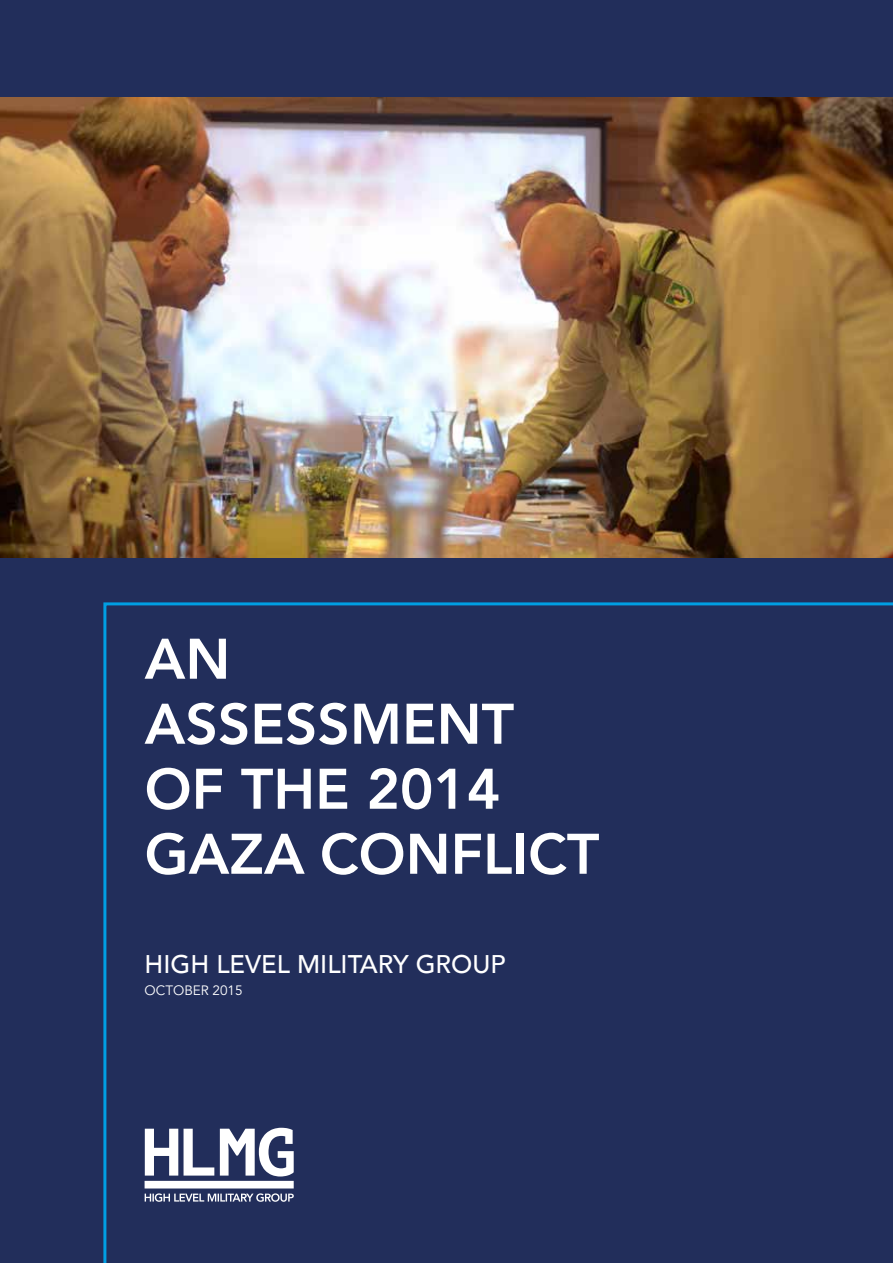
<style>
.page{position:relative;width:893px;height:1263px;background:#222e5b}
.page>*{position:absolute;margin:0;border:0;box-sizing:border-box;transform-origin:0 0}
.t1{font:800 56.55px/64.9px "Avenir";color:#fff}
.t2{font:500 25.5px "Avenir";color:#fff}
.t3{font:13.5px "Avenir";color:#fff}
</style>
<div class="page">
<svg style="left:103px;top:602px;width:790px;height:661px"></svg>
<img style="left:0;top:98px;width:893px;height:460px">
<svg style="left:145px;top:1193px;width:149px;height:9px"></svg>
<svg style="left:145px;top:1128px;width:149px;height:48px"></svg>
<div style="left:145px;top:1181px;width:149px;height:7px;background:#fff"></div>
<p class="t1" style="left:145px;top:626px;width:456px">AN<br>ASSESSMENT<br>OF THE 2014<br>GAZA CONFLICT</p>
<p class="t2" style="left:145px;top:947px;width:362px">HIGH LEVEL MILITARY GROUP</p>
<p class="t3" style="left:145px;top:983px;width:100px">OCTOBER 2015</p>
</div>
